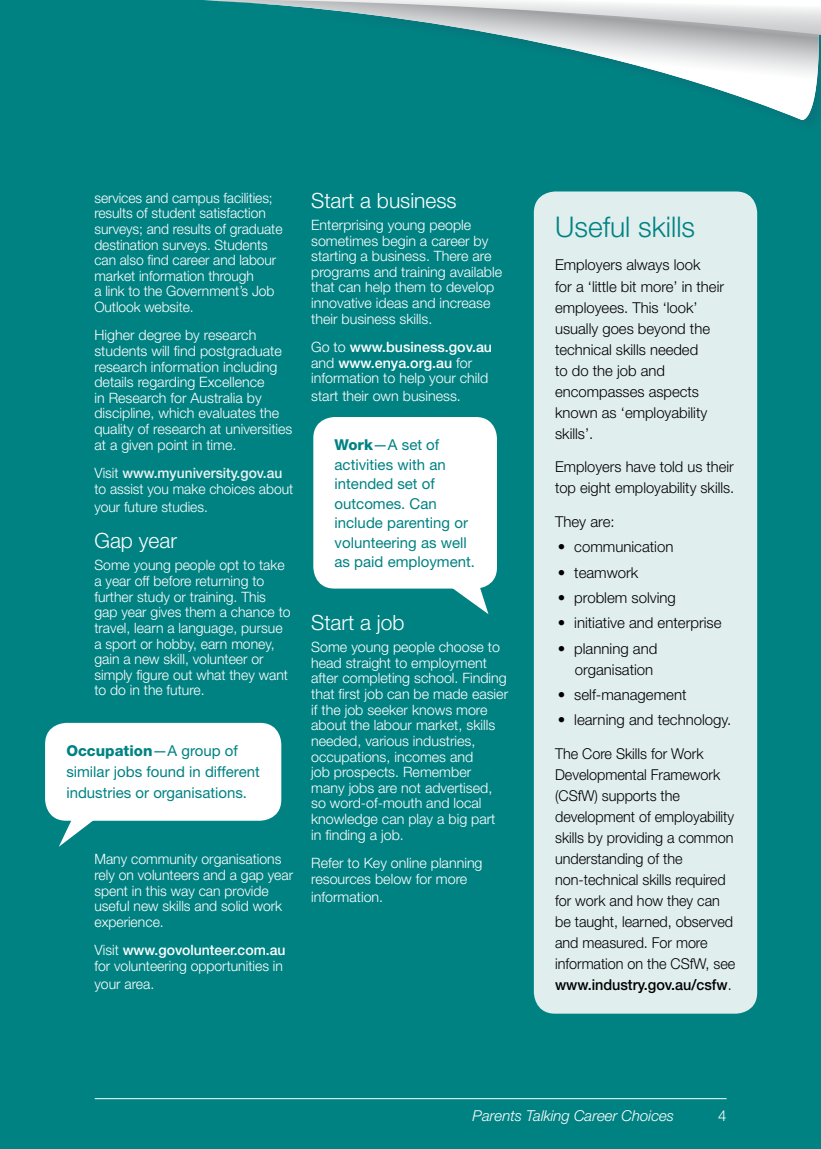
<style>
.page{position:relative;width:821px;height:1149px;background:#fff}
.page>*{position:absolute;margin:0;border:0;box-sizing:border-box;transform-origin:0 0}
.Body_Text{font:300 28.5px "Helvetica Neue LT";color:#008283}
.Heading_2_white{font:300 21px "Helvetica Neue LT";color:#fff}
.Body_Text-2{font:300 15px/21px "Helvetica Neue LT";color:#000}
.Body_Text-3{font:300 15px/21px "Helvetica Neue LT";color:#000;scale:.96 1}
.Body_Text-4{font:15px/19.5px "Helvetica Neue LT";color:#008283}
.t1{font:italic 300 15px "Helvetica Neue LT";color:#fff}
.Body_Text_before_dot{font:300 15px "Helvetica Neue LT";color:#000}
.t2{font:300 15px "Helvetica Neue LT";color:#fff}
.Body_Text_white{font:300 14.25px/15.6px "Helvetica Neue LT";color:#fff}
.Body_Text_white-2{font:500 14.25px "Helvetica Neue LT";color:#eaf3f3}
.s1{font-weight:300;color:#fff}
.s2{font-weight:800}
.s3{font-weight:500}
</style>
<div class="page">
<div style="left:0;top:0;width:821px;height:1148px;background:#008283"></div>
<svg style="left:204px;top:0;width:617px;height:121px"></svg>
<svg style="left:267px;top:0;width:554px;height:35px"></svg>
<hr style="left:95px;top:1097px;width:631px;height:1px;background:#fff">
<svg style="left:59px;top:819px;width:61px;height:27px"></svg>
<div style="left:45px;top:722px;width:236px;height:98px;background:#fff;border-radius:21px"></div>
<svg style="left:435px;top:584px;width:53px;height:30px"></svg>
<div style="left:313px;top:417px;width:184px;height:171px;background:#fff;border-radius:21px"></div>
<div style="left:534px;top:191px;width:223px;height:822px;background:#e1eeee;border-radius:21px"></div>
<p class="Body_Text_white" style="left:94px;top:189px;width:189px">services and campus facilities; results of student satisfaction surveys; and results of graduate destination surveys. Students can also find career and labour market information through<br>a link to the Government’s Job<br>Outlook website.</p>
<p class="Body_Text_white" style="left:94px;top:327px;width:199px">Higher degree by research students will find postgraduate research information including details regarding Excellence<br>in Research for Australia by discipline, which evaluates the quality of research at universities at a given point in time.</p>
<p class="Body_Text_white-2" style="left:94px;top:464px;width:189px"><span class="s1">Visit</span> www.myuniversity.gov.au</p>
<p class="Body_Text_white" style="left:94px;top:479px;width:200px;line-height:18px">to assist you make choices about your future studies.</p>
<p class="Heading_2_white" style="left:94px;top:528px;width:84px">Gap year</p>
<p class="Body_Text_white" style="left:94px;top:557px;width:198px">Some young people opt to take a year off before returning to further study or training. This gap year gives them a chance to travel, learn a language, pursue a sport or hobby, earn money, gain a new skill, volunteer or simply figure out what they want to do in the future.</p>
<p class="Body_Text-4" style="left:66px;top:739px;width:195px;line-height:21px"><span class="s2">Occupation</span>—A group of similar jobs found in different industries or organisations.</p>
<p class="Body_Text_white" style="left:94px;top:850px;width:200px">Many community organisations rely on volunteers and a gap year spent in this way can provide useful new skills and solid work experience.</p>
<p class="Body_Text_white" style="left:94px;top:941px;width:193px">Visit <span class="s3">www.govolunteer.com.au </span>for volunteering opportunities in</p>
<p class="Body_Text_white" style="left:94px;top:975px;width:61px">your area.</p>
<p class="Heading_2_white" style="left:311px;top:188px;width:147px">Start a business</p>
<p class="Body_Text_white" style="left:311px;top:217px;width:192px">Enterprising young people sometimes begin a career by starting a business. There are programs and training available that can help them to develop innovative ideas and increase their business skills.</p>
<p class="Body_Text_white" style="left:311px;top:339px;width:182px">Go to <span class="s3">www.business.gov.au </span>and <span class="s3">www.enya.org.au</span> for information to help your child</p>
<p class="Body_Text_white" style="left:311px;top:388px;width:151px">start their own business.</p>
<p class="Body_Text-4" style="left:334px;top:434px;width:142px"><span class="s2">Work</span>—A set of activities with an intended set of outcomes. Can include parenting or volunteering as well as paid employment.</p>
<p class="Heading_2_white" style="left:311px;top:609px;width:95px">Start a job</p>
<p class="Body_Text_white" style="left:311px;top:639px;width:198px">Some young people choose to head straight to employment after completing school. Finding that first job can be made easier if the job seeker knows more about the labour market, skills needed, various industries, occupations, incomes and<br>job prospects. Remember many jobs are not advertised, so word-of-mouth and local knowledge can play a big part in finding a job.</p>
<p class="Body_Text_white" style="left:311px;top:854px;width:173px">Refer to Key online planning resources below for more</p>
<p class="Body_Text_white" style="left:311px;top:888px;width:74px">information.</p>
<p class="Body_Text" style="left:555px;top:209px;width:141px">Useful skills</p>
<p class="Body_Text-2" style="left:555px;top:254px;width:170px">Employers always look<br>for a ‘little bit more’ in their employees. This ‘look’ usually goes beyond the technical skills needed<br>to do the job and encompasses aspects known as ‘employability skills’.</p>
<p class="Body_Text-2" style="left:555px;top:456px;width:181px">Employers have told us their top eight employability skills.</p>
<p class="Body_Text_before_dot" style="left:555px;top:512px;width:61px">They are:</p>
<p class="Body_Text-2" style="left:557px;top:536px;width:117px">• communication</p>
<p class="Body_Text-2" style="left:557px;top:561px;width:82px">• teamwork</p>
<p class="Body_Text-2" style="left:557px;top:586px;width:120px">• problem solving</p>
<p class="Body_Text-2" style="left:557px;top:612px;width:165px">• initiative and enterprise</p>
<p class="Body_Text-2" style="left:557px;top:637px;width:101px;text-align:right">• planning and organisation</p>
<p class="Body_Text-2" style="left:557px;top:683px;width:130px">• self-management</p>
<p class="Body_Text-2" style="left:557px;top:708px;width:175px">• learning and technology.</p>
<p class="Body_Text-3" style="left:555px;top:742px;width:189px">The Core Skills for Work<br>Developmental Framework (CSfW) supports the development of employability skills by providing a common understanding of the non-technical skills required for work and how they can be taught, learned, observed and measured. For more information on the CSfW, see <span class="s3">www.industry.gov.au/csfw</span>.</p>
<p class="t1" style="left:472px;top:1106px;width:203px">Parents Talking Career Choices</p>
<p class="t2" style="left:718px;top:1106px;width:10px">4</p>
</div>
